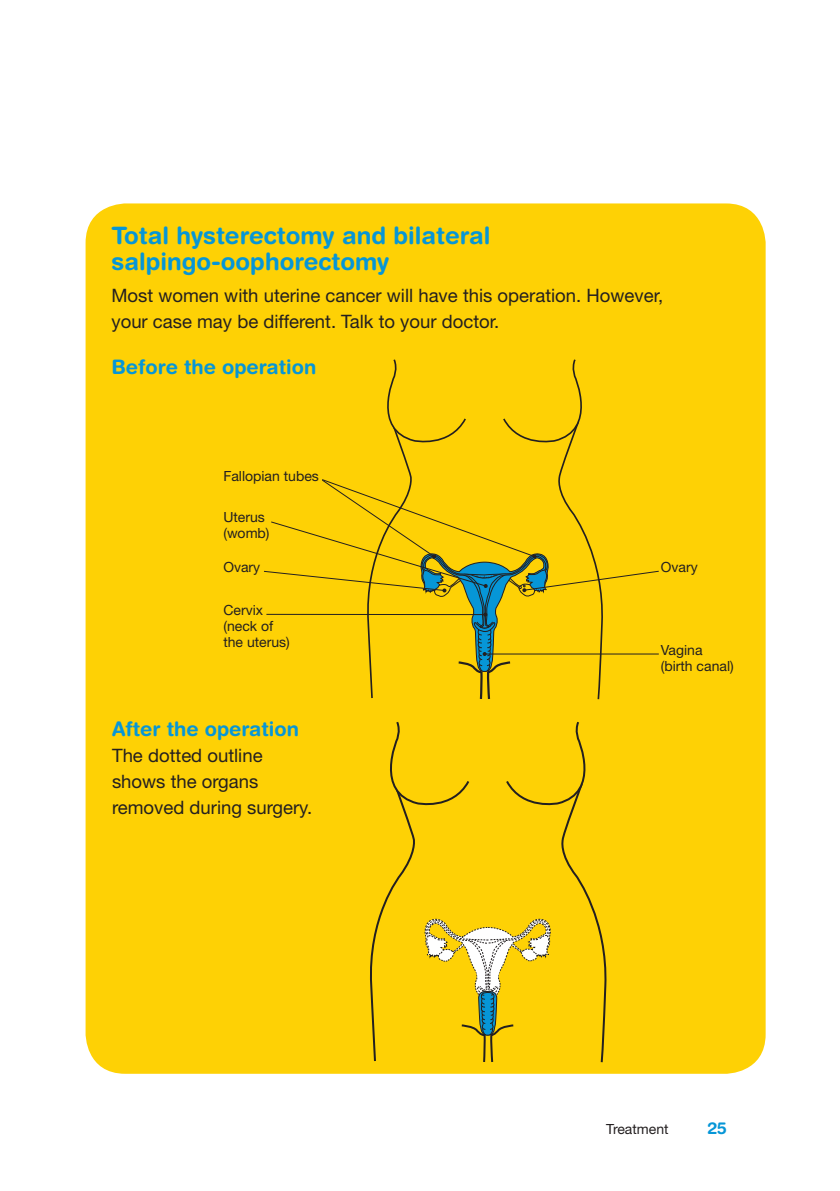
<style>
.page{position:relative;width:840px;height:1191px;background:#fff}
.page>*{position:absolute;margin:0;border:0;box-sizing:border-box;transform-origin:0 0}
._5__Box_Head{font:700 24px/26px "Helvetica Rounded LT Std";color:#0696d7}
.t1{font:700 20px "Helvetica Rounded LT Std";color:#0696d7}
._5__Box_copy_BLACK_t{font:18.4px/26px "Helvetica Neue LT Std";color:#231f20}
.t2{font:700 16.4px "Helvetica Rounded LT Std";color:#0696d7}
._8__Diagram_label{font:14px/16px "Helvetica Neue LT Std";color:#231f20}
</style>
<div class="page">
<div style="left:85px;top:203px;width:680px;height:870px;background:#fed105;border-radius:40px"></div>
<svg style="left:370px;top:721px;width:237px;height:342px"></svg>
<svg style="left:264px;top:359px;width:395px;height:341px"></svg>
<p class="_5__Box_Head" style="left:111px;top:222px;width:380px">Total hysterectomy and bilateral salpingo-oophorectomy</p>
<p class="_5__Box_copy_BLACK_t" style="left:111px;top:282px;width:553px">Most women with uterine cancer will have this operation. However, your case may be different. Talk to your doctor.</p>
<p class="t1" style="left:111px;top:355px;width:206px">Before the operation</p>
<p class="_8__Diagram_label" style="left:223px;top:468px;width:97px">Fallopian tubes</p>
<p class="_8__Diagram_label" style="left:223px;top:509px;width:48px">Uterus (womb)</p>
<p class="_8__Diagram_label" style="left:223px;top:559px;width:38px">Ovary</p>
<p class="_8__Diagram_label" style="left:660px;top:559px;width:38px">Ovary</p>
<p class="_8__Diagram_label" style="left:223px;top:601px;width:68px">Cervix (neck of the uterus)</p>
<p class="t1" style="left:112px;top:717px;width:188px">After the operation</p>
<p class="_5__Box_copy_BLACK_t" style="left:112px;top:742px;width:201px">The dotted outline shows the organs removed during surgery.</p>
<p class="_8__Diagram_label" style="left:660px;top:642px;width:74px">Vagina (birth canal)</p>
<p class="_8__Diagram_label" style="left:606px;top:1120px;width:64px">Treatment</p>
<p class="t2" style="left:707px;top:1118px;width:21px">25</p>
</div>
